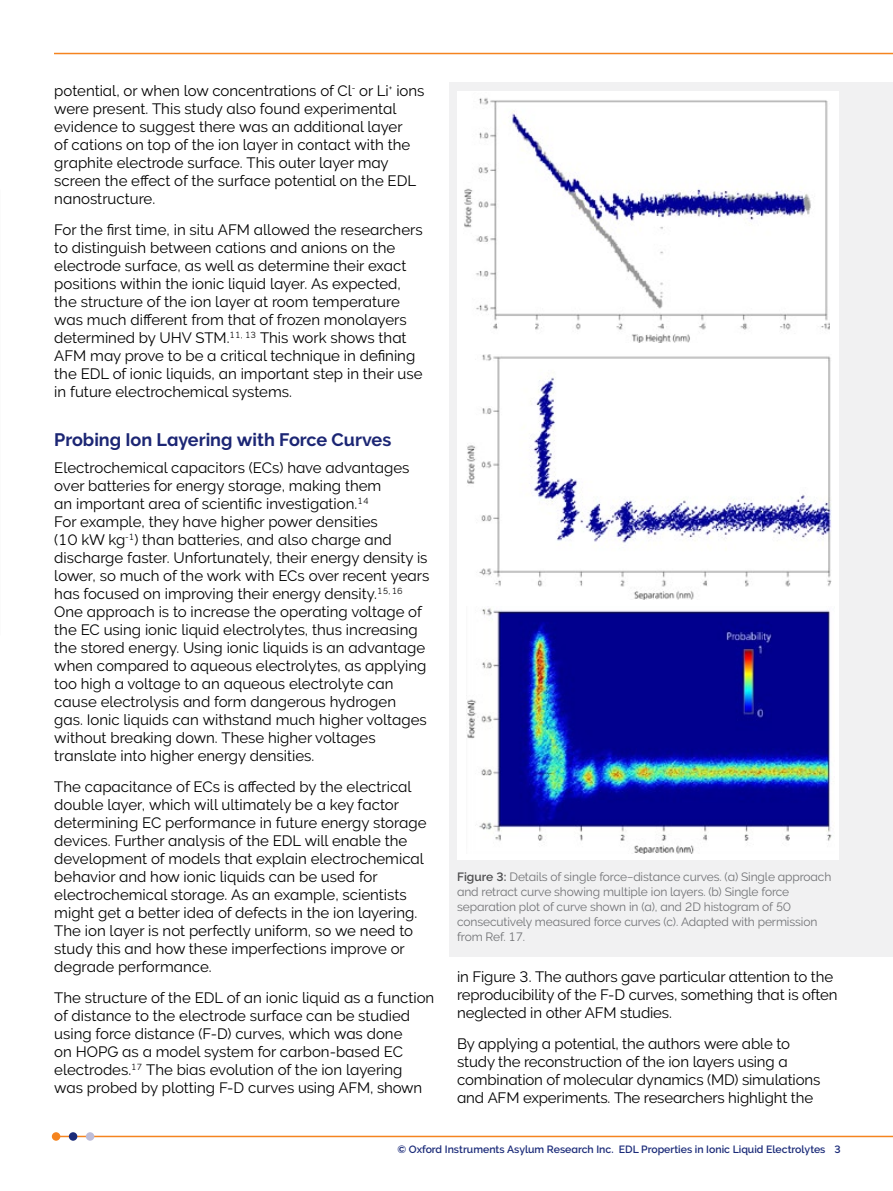
<style>
.page{position:relative;width:893px;height:1191px;background:#fff}
.page>*{position:absolute;margin:0;border:0;box-sizing:border-box;transform-origin:0 0}
.t1{font:18px "Oxford Raleway Bold";color:#1c2674}
.t2{font:15px/18px "Oxford Raleway Regular";color:#000}
.t3{font:12px/15px "Oxford Raleway Regular";letter-spacing:-.01em;color:#717275}
.t4{font:700 10.5px "Oxford Raleway Semi";color:#1b2b79}
.s1{font-family:"Oxford Raleway Semi";font-weight:700;color:#4d4d4f}
</style>
<div class="page">
<hr style="left:56px;top:1135px;width:837px;height:2px;background:#f5841f">
<div style="left:52px;top:1132px;width:8px;height:8px;background:#f5841f;border-radius:50%"></div>
<div style="left:69px;top:1132px;width:8px;height:8px;background:#1b2b79;border-radius:50%"></div>
<div style="left:86px;top:1132px;width:8px;height:8px;background:#bdbdd9;border-radius:50%"></div>
<hr style="left:54px;top:53px;width:839px;height:1px;background:#f5841f">
<div style="left:449px;top:82px;width:444px;height:875px;background:#f1f1f2"></div>
<div style="left:457px;top:91px;width:382px;height:768px;background:#fff"></div>
<img style="left:464px;top:98px;width:365px;height:244px">
<img style="left:467px;top:354px;width:365px;height:245px">
<img style="left:467px;top:608px;width:365px;height:245px">
<p class="t2" style="left:54px;top:82px;width:372px">potential, or when low concentrations of Cl<sup>-</sup> or Li<sup>+</sup> ions were present. This study also found experimental evidence to suggest there was an additional layer<br>of cations on top of the ion layer in contact with the graphite electrode surface. This outer layer may screen the effect of the surface potential on the EDL nanostructure.</p>
<p class="t2" style="left:54px;top:221px;width:370px">For the first time, in situ AFM allowed the researchers to distinguish between cations and anions on the electrode surface, as well as determine their exact positions within the ionic liquid layer. As expected, the structure of the ion layer at room temperature was much different from that of frozen monolayers determined by UHV STM.<sup>11,</sup> <sup>13</sup> This work shows that AFM may prove to be a critical technique in defining the EDL of ionic liquids, an important step in their use in future electrochemical systems.</p>
<p class="t1" style="left:54px;top:429px;width:338px">Probing Ion Layering with Force Curves</p>
<p class="t2" style="left:54px;top:458px;width:377px">Electrochemical capacitors (ECs) have advantages over batteries for energy storage, making them<br>an important area of scientific investigation.<sup>14<br></sup>For example, they have higher power densities<br>(10 kW kg<sup>-1</sup>) than batteries, and also charge and discharge faster. Unfortunately, their energy density is lower, so much of the work with ECs over recent years has focused on improving their energy density.<sup>15,</sup> <sup>16<br></sup>One approach is to increase the operating voltage of the EC using ionic liquid electrolytes, thus increasing the stored energy. Using ionic liquids is an advantage when compared to aqueous electrolytes, as applying too high a voltage to an aqueous electrolyte can cause electrolysis and form dangerous hydrogen<br>gas. Ionic liquids can withstand much higher voltages without breaking down. These higher voltages translate into higher energy densities.</p>
<p class="t2" style="left:54px;top:777px;width:374px">The capacitance of ECs is affected by the electrical double layer, which will ultimately be a key factor determining EC performance in future energy storage devices. Further analysis of the EDL will enable the development of models that explain electrochemical behavior and how ionic liquids can be used for electrochemical storage. As an example, scientists might get a better idea of defects in the ion layering.<br>The ion layer is not perfectly uniform, so we need to study this and how these imperfections improve or degrade performance.</p>
<p class="t2" style="left:54px;top:988px;width:382px">The structure of the EDL of an ionic liquid as a function of distance to the electrode surface can be studied using force distance (F-D) curves, which was done<br>on HOPG as a model system for carbon-based EC electrodes.<sup>17</sup> The bias evolution of the ion layering was probed by plotting F-D curves using AFM, shown</p>
<p class="t3" style="left:457px;top:869px;width:376px"><span class="s1">Figure 3:</span> Details of single force−distance curves. (a) Single approach and retract curve showing multiple ion layers. (b) Single force separation plot of curve shown in (a), and 2D histogram of 50 consecutively measured force curves (c). Adapted with permission from Ref. 17.</p>
<p class="t2" style="left:457px;top:967px;width:382px">in Figure 3. The authors gave particular attention to the reproducibility of the F-D curves, something that is often neglected in other AFM studies.</p>
<p class="t2" style="left:457px;top:1034px;width:365px">By applying a potential, the authors were able to study the reconstruction of the ion layers using a combination of molecular dynamics (MD) simulations and AFM experiments. The researchers highlight the</p>
<p class="t4" style="left:397px;top:1143px;width:445px">© Oxford Instruments Asylum Research Inc. EDL Properties in Ionic Liquid Electrolytes 3</p>
</div>
